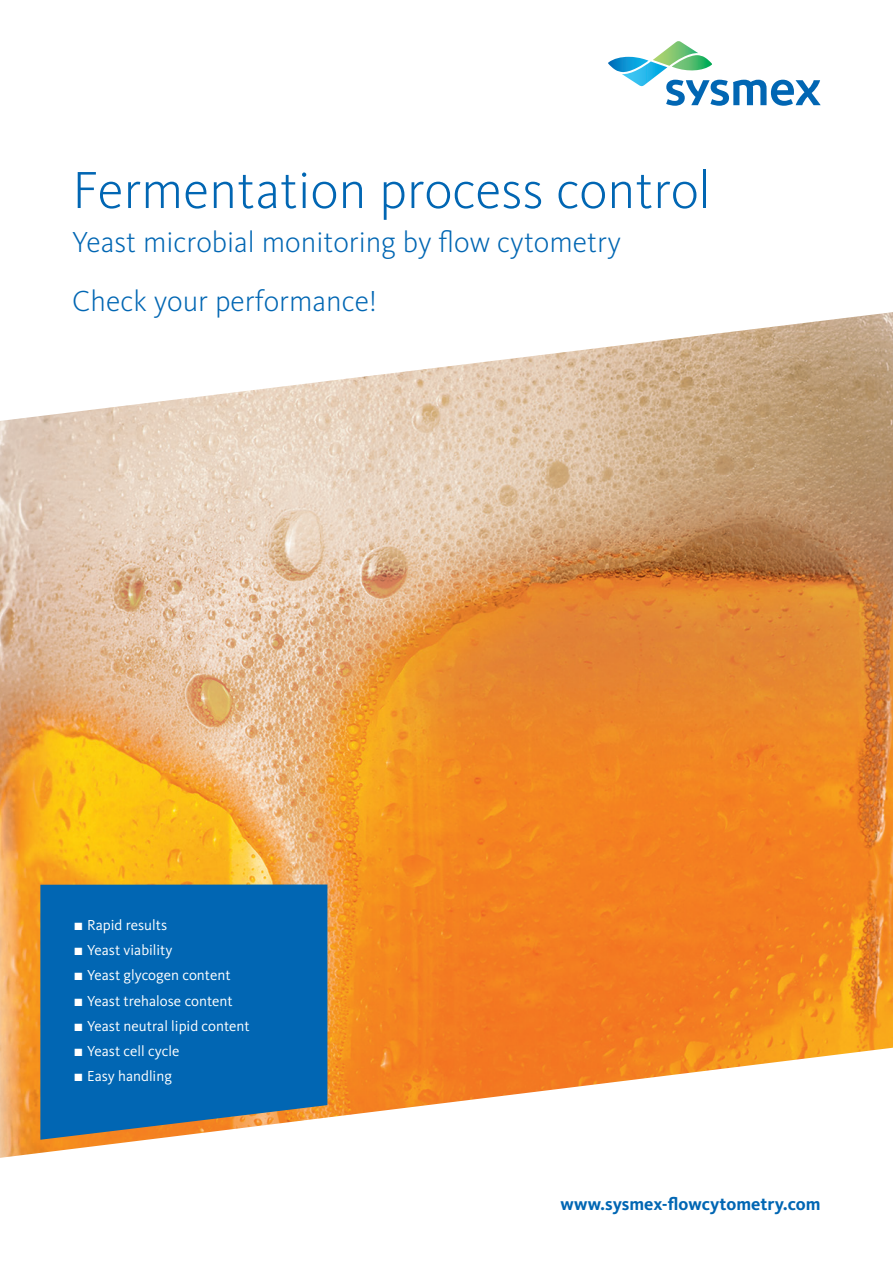
<style>
.page{position:relative;width:893px;height:1263px;background:#fff}
.page>*{position:absolute;margin:0;border:0;box-sizing:border-box;transform-origin:0 0}
.Subline_Titel_12_14{font:300 54px "Kievit Pro";color:#0166b3}
.Subline_Titel_12_14-2{font:300 30px "Kievit Pro";color:#0166b3}
.Headline_Titel_20_22{font:300 30px "Kievit Pro";color:#0166b3}
.URL_12_14_bold{font:700 18px "Kievit Pro";color:#0166b3}
.Copy_10_14_regular{font:15px "Kievit Pro";color:#fff}
</style>
<div class="page">
<svg style="left:608px;top:41px;width:213px;height:65px"></svg>
<img style="left:0;top:312px;width:893px;height:846px">
<svg style="left:40px;top:884px;width:287px;height:256px;background:#126caf"></svg>
<p class="Subline_Titel_12_14" style="left:72px;top:158px;width:640px">Fermentation process control</p>
<p class="Subline_Titel_12_14-2" style="left:72px;top:224px;width:550px">Yeast microbial monitoring by flow cytometry</p>
<p class="Headline_Titel_20_22" style="left:72px;top:283px;width:306px">Check your performance!</p>
<p class="Copy_10_14_regular" style="left:74px;top:916px;width:94px">■ Rapid results</p>
<p class="Copy_10_14_regular" style="left:74px;top:941px;width:100px">■ Yeast viability</p>
<p class="Copy_10_14_regular" style="left:74px;top:966px;width:158px">■ Yeast glycogen content</p>
<p class="Copy_10_14_regular" style="left:74px;top:992px;width:160px">■ Yeast trehalose content</p>
<p class="Copy_10_14_regular" style="left:74px;top:1017px;width:177px">■ Yeast neutral lipid content</p>
<p class="Copy_10_14_regular" style="left:74px;top:1042px;width:107px">■ Yeast cell cycle</p>
<p class="Copy_10_14_regular" style="left:74px;top:1067px;width:99px">■ Easy handling</p>
<p class="URL_12_14_bold" style="left:561px;top:1193px;width:262px">www.sysmex-flowcytometry.com</p>
</div>
